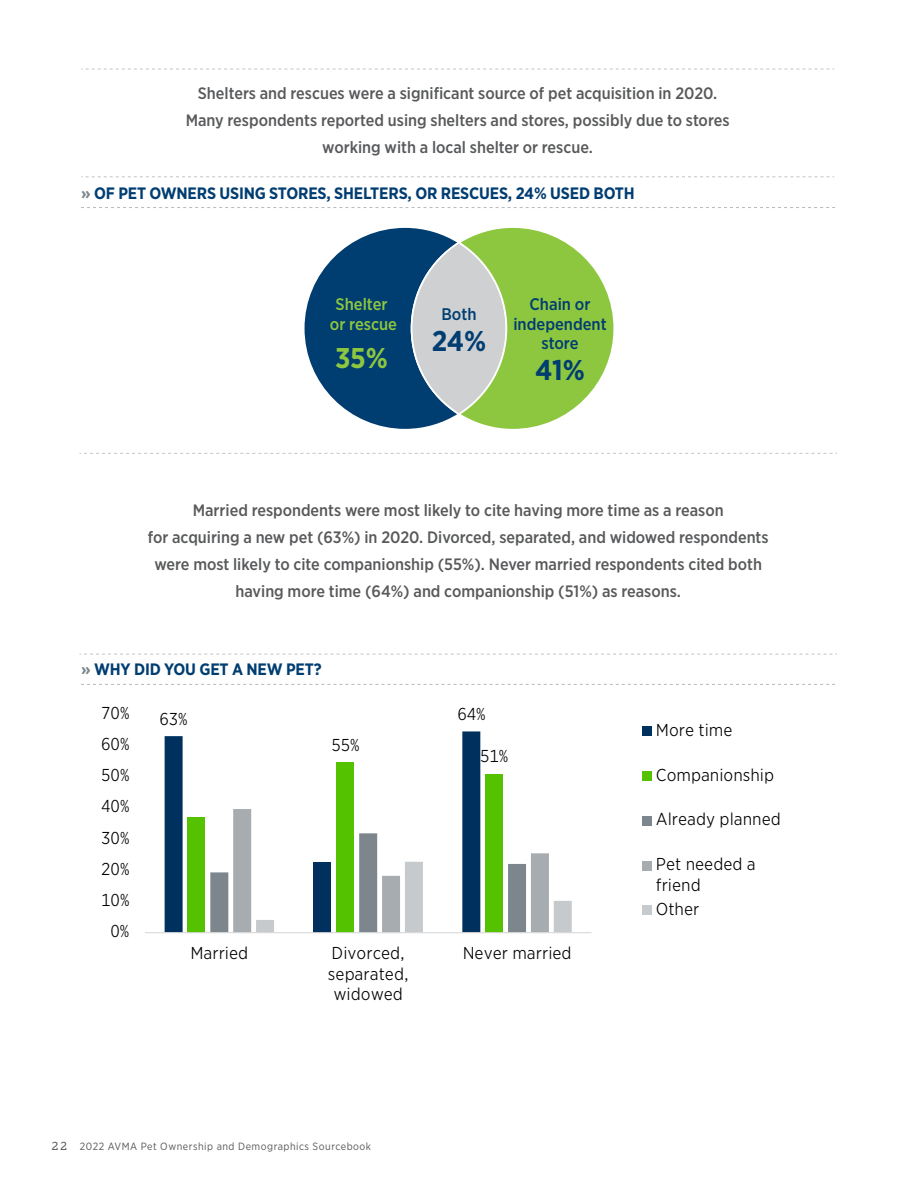
<style>
.page{position:relative;width:918px;height:1188px;background:#fff}
.page>*{position:absolute;margin:0;border:0;box-sizing:border-box;transform-origin:0 0}
.t1{font:700 28.5px "Gotham Narrow";color:#003d71}
.t2{font:700 28.5px "Gotham Narrow";color:#8dc63f}
.t3{font:500 16.8px/19.5px "Gotham Narrow";color:#003d71;text-align:center}
.t4{font:500 16.8px/19.5px "Gotham Narrow";color:#8dc63f;text-align:center}
.t5{font:16.65px "Gotham Narrow Office";color:#000}
.t6{font:500 16.5px/27px "Gotham Narrow";color:#58595b;text-align:center}
.t7{font:16.5px/20.5px "Gotham Narrow Office";color:#000;text-align:center}
.t8{font:700 16.5px "Gotham Narrow";letter-spacing:-.01em;color:#003d71}
.t9{font:10.5px "Gotham Narrow";letter-spacing:.05em;color:#58595b}
.s1{color:#7b868c}
.s2{font-family:"Lexia";font-size:12px}
</style>
<div class="page">
<svg style="left:81px;top:69px;width:753px;height:1px"></svg>
<svg style="left:81px;top:176px;width:753px;height:1px"></svg>
<svg style="left:80px;top:453px;width:757px;height:1px"></svg>
<svg style="left:80px;top:654px;width:757px;height:1px"></svg>
<svg style="left:81px;top:207px;width:754px;height:1px"></svg>
<svg style="left:81px;top:684px;width:754px;height:1px"></svg>
<svg style="left:165px;top:731px;width:315px;height:201px"></svg>
<div style="left:336px;top:762px;width:18px;height:171px;background:#55c200"></div>
<div style="left:485px;top:774px;width:18px;height:159px;background:#55c200"></div>
<div style="left:187px;top:817px;width:18px;height:116px;background:#55c200"></div>
<svg style="left:210px;top:809px;width:362px;height:123px"></svg>
<hr style="left:145px;top:932px;width:446px;height:1px;background:#d9d9d9">
<div style="left:642px;top:727px;width:10px;height:9px;background:#00305e"></div>
<div style="left:642px;top:771px;width:10px;height:10px;background:#55c200"></div>
<div style="left:642px;top:816px;width:10px;height:10px;background:#7d868c"></div>
<div style="left:642px;top:861px;width:10px;height:9px;background:#a7acb0"></div>
<div style="left:642px;top:906px;width:10px;height:9px;background:#c7cacc"></div>
<svg style="left:304px;top:227px;width:310px;height:202px"></svg>
<p class="t6" style="left:186px;top:80px;width:545px">Shelters and rescues were a significant source of pet acquisition in 2020.<br>Many respondents reported using shelters and stores, possibly due to stores working with a local shelter or rescue.</p>
<p class="t8" style="left:81px;top:182px;width:555px"><span class="s1">»</span> OF PET OWNERS USING STORES, SHELTERS, OR RESCUES, 24% USED BOTH</p>
<p class="t4" style="left:330px;top:294px;width:69px">Shelter or rescue</p>
<h1 class="t2" style="left:335px;top:339px;width:55px">35%</h1>
<p class="t3" style="left:441px;top:305px;width:37px">Both</p>
<h1 class="t1" style="left:432px;top:322px;width:56px">24%</h1>
<p class="t3" style="left:513px;top:294px;width:95px">Chain or independent store</p>
<h1 class="t1" style="left:535px;top:351px;width:51px">41%</h1>
<p class="t6" style="left:148px;top:497px;width:622px">Married respondents were most likely to cite having more time as a reason<br>for acquiring a new pet (63%) in 2020. Divorced, separated, and widowed respondents were most likely to cite companionship (55%). Never married respondents cited both having more time (64%) and companionship (51%) as reasons.</p>
<p class="t8" style="left:81px;top:659px;width:242px"><span class="s1">»</span> WHY DID YOU GET A NEW PET?</p>
<p class="t7" style="left:160px;top:708px;width:30px">63%</p>
<p class="t7" style="left:457px;top:703px;width:30px">64%</p>
<p class="t7" style="left:331px;top:734px;width:30px">55%</p>
<p class="t7" style="left:480px;top:746px;width:30px">51%</p>
<p class="t7" style="left:101px;top:702px;width:30px">70%</p>
<p class="t5" style="left:101px;top:733px;width:30px">60%</p>
<p class="t7" style="left:101px;top:764px;width:30px">50%</p>
<p class="t7" style="left:101px;top:796px;width:30px">40%</p>
<p class="t7" style="left:101px;top:827px;width:30px">30%</p>
<p class="t7" style="left:101px;top:858px;width:30px">20%</p>
<p class="t7" style="left:101px;top:889px;width:30px">10%</p>
<p class="t7" style="left:111px;top:921px;width:20px">0%</p>
<p class="t7" style="left:190px;top:942px;width:59px">Married</p>
<p class="t7" style="left:328px;top:942px;width:82px">Divorced, separated, widowed</p>
<p class="t7" style="left:463px;top:942px;width:110px">Never married</p>
<p class="t9" style="left:52px;top:1140px;width:321px"><span class="s2">2 2</span> 2022 AVMA Pet Ownership and Demographics Sourcebook</p>
<p class="t7" style="left:656px;top:719px;width:78px">More time</p>
<p class="t7" style="left:656px;top:764px;width:120px">Companionship</p>
<p class="t7" style="left:656px;top:809px;width:126px">Already planned</p>
<p class="t7" style="left:656px;top:854px;width:101px;text-align:left">Pet needed a friend</p>
<p class="t7" style="left:656px;top:898px;width:45px">Other</p>
</div>
